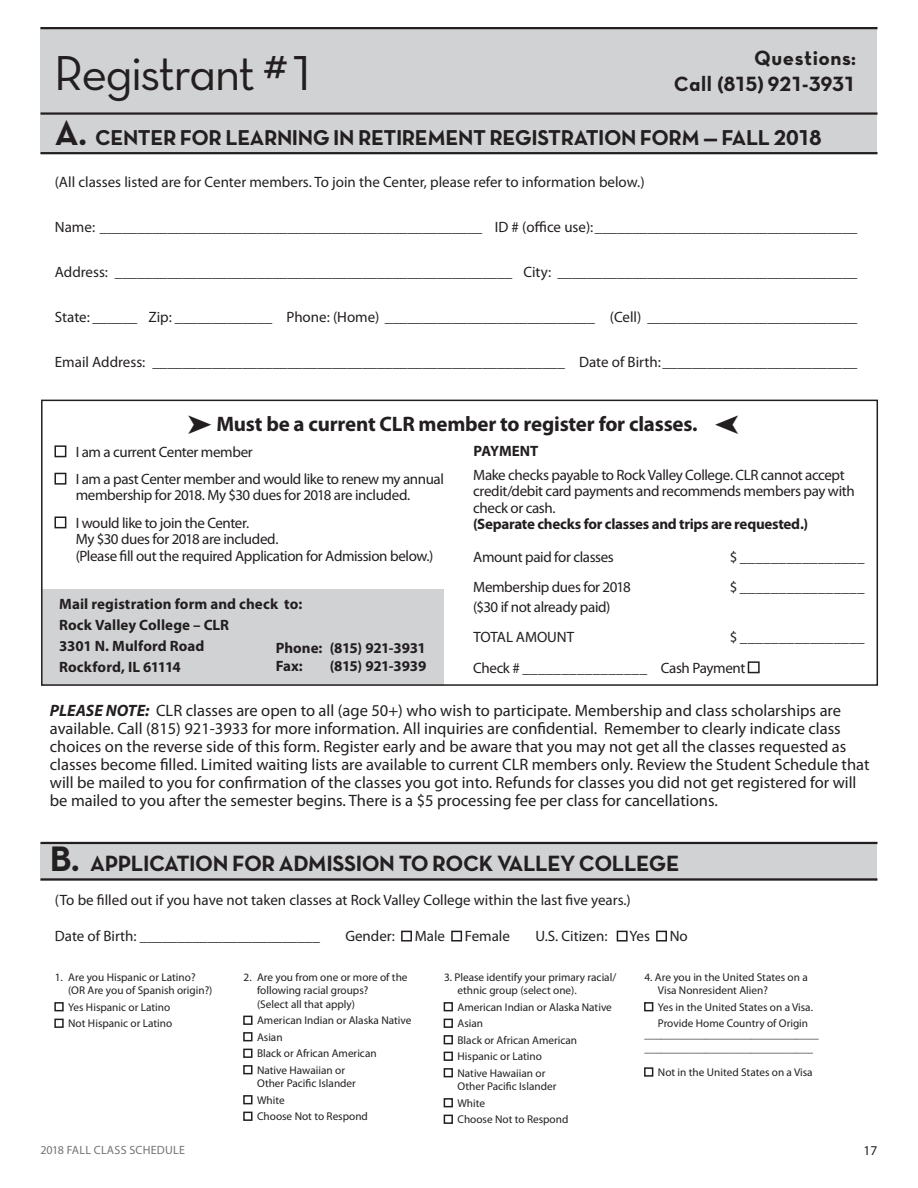
<style>
.page{position:relative;width:918px;height:1188px;background:#fff}
.page>*{position:absolute;margin:0;border:0;box-sizing:border-box;transform-origin:0 0}
.t1{font:49.95px "Neutra Text TF Book Alt";letter-spacing:-.04em;color:#231f20}
.t2{font:36px "Neutra Text TF Bold Alt";color:#231f20}
.t3{font:22.5px "Neutra Text TF Bold Alt";letter-spacing:-.02em;color:#231f20}
.t4{font:21.9px "Neutra Text TF Bold Alt";letter-spacing:-.02em;color:#231f20}
.t5{font:700 21px "Myriad Pro";letter-spacing:-.01em;color:#231f20}
.t6{font:21px "Neutra Text TF Bold Alt";letter-spacing:-.025em;color:#231f20}
.t7{font:21px "Neutra Text TF Bold Alt";letter-spacing:.025em;color:#231f20}
.t8{font:16.5px/18px "Myriad Pro";color:#231f20}
.t9{font:15px "Myriad Pro";color:#231f20}
.t10{font:15px/16.5px "Myriad Pro";letter-spacing:-.02em;color:#231f20}
.t11{font:700 15px/21px "Myriad Pro";letter-spacing:.005em;color:#231f20}
.t12{font:700 15px "Myriad Pro";letter-spacing:-.015em;color:#231f20}
.t13{font:700 15px "Myriad Pro";letter-spacing:-.02em;color:#231f20}
.t14{font:13.5px "Myriad Pro";color:#231f20}
.t15{font:12px "Myriad Pro";letter-spacing:.02em;color:#727477}
.t16{font:11.25px/13.5px "Myriad Pro";color:#231f20}
.s1{font-family:"Neutra Text TF";font-weight:700}
.s2{font-weight:700}
.s3{font-weight:700;font-style:italic}
</style>
<div class="page">
<div style="left:40px;top:27px;width:838px;height:86px;background:#d1d2d4"></div>
<div style="left:40px;top:112px;width:838px;height:42px;background:#d1d2d4"></div>
<hr style="left:40px;top:152px;width:838px;height:2px;background:#231f20">
<hr style="left:40px;top:112px;width:838px;height:3px;background:#231f20">
<hr style="left:40px;top:27px;width:838px;height:2px;background:#231f20">
<div style="left:54px;top:445px;width:12px;height:12px;border:2px solid #231f20"></div>
<div style="left:54px;top:473px;width:12px;height:12px;border:2px solid #231f20"></div>
<div style="left:54px;top:517px;width:12px;height:11px;border:2px solid #231f20"></div>
<div style="left:748px;top:661px;width:12px;height:12px;border:2px solid #231f20"></div>
<div style="left:40px;top:843px;width:838px;height:38px;background:#d1d2d4"></div>
<hr style="left:40px;top:842px;width:838px;height:2px;background:#231f20">
<hr style="left:40px;top:878px;width:838px;height:3px;background:#231f20">
<div style="left:401px;top:931px;width:11px;height:11px;border:2px solid #231f20"></div>
<div style="left:451px;top:931px;width:11px;height:11px;border:2px solid #231f20"></div>
<div style="left:617px;top:931px;width:11px;height:11px;border:2px solid #231f20"></div>
<div style="left:656px;top:931px;width:11px;height:11px;border:2px solid #231f20"></div>
<div style="left:54px;top:1002px;width:10px;height:9px;border:2px solid #231f20"></div>
<div style="left:54px;top:1019px;width:10px;height:9px;border:2px solid #231f20"></div>
<div style="left:243px;top:1016px;width:10px;height:9px;border:2px solid #231f20"></div>
<div style="left:243px;top:1032px;width:10px;height:9px;border:2px solid #231f20"></div>
<div style="left:243px;top:1049px;width:10px;height:9px;border:2px solid #231f20"></div>
<div style="left:243px;top:1065px;width:10px;height:9px;border:2px solid #231f20"></div>
<div style="left:243px;top:1095px;width:10px;height:9px;border:2px solid #231f20"></div>
<div style="left:243px;top:1112px;width:10px;height:9px;border:2px solid #231f20"></div>
<div style="left:444px;top:1002px;width:9px;height:9px;border:2px solid #231f20"></div>
<div style="left:444px;top:1019px;width:9px;height:9px;border:2px solid #231f20"></div>
<div style="left:444px;top:1035px;width:9px;height:9px;border:2px solid #231f20"></div>
<div style="left:444px;top:1052px;width:9px;height:9px;border:2px solid #231f20"></div>
<div style="left:444px;top:1068px;width:9px;height:9px;border:2px solid #231f20"></div>
<div style="left:444px;top:1098px;width:9px;height:9px;border:2px solid #231f20"></div>
<div style="left:444px;top:1115px;width:9px;height:9px;border:2px solid #231f20"></div>
<div style="left:644px;top:1002px;width:9px;height:9px;border:2px solid #231f20"></div>
<div style="left:644px;top:1067px;width:9px;height:10px;border:2px solid #231f20"></div>
<div style="left:41px;top:589px;width:403px;height:97px;background:#d1d2d4"></div>
<div style="left:41px;top:400px;width:837px;height:286px;border:2px solid #231f20"></div>
<p class="t1" style="left:54px;top:43px;width:265px">Registrant #1</p>
<p class="t7" style="left:754px;top:45px;width:103px"><span class="s1">Q</span>uestions:</p>
<p class="t6" style="left:674px;top:70px;width:183px">Call (815) 921-3931</p>
<p class="t2" style="left:55px;top:110px;width:33px">A.</p>
<p class="t4" style="left:95px;top:124px;width:728px">CENTER FOR LEARNING IN RETIREMENT REGISTRATION FORM — FALL 2018</p>
<p class="t9" style="left:55px;top:174px;width:591px">(All classes listed are for Center members. To join the Center, please refer to information below.)</p>
<p class="t9" style="left:55px;top:219px;width:804px">Name: ___________________________________________________ ID # (office use):___________________________________</p>
<p class="t9" style="left:55px;top:264px;width:804px">Address: _____________________________________________________ City: ________________________________________</p>
<p class="t9" style="left:55px;top:309px;width:804px">State: ______ Zip: _____________ Phone: (Home) ____________________________ (Cell) ____________________________</p>
<p class="t9" style="left:55px;top:354px;width:804px">Email Address: _______________________________________________________ Date of Birth:__________________________</p>
<p class="t5" style="left:187px;top:412px;width:512px">➤ Must be a current CLR member to register for classes.</p>
<p class="t10" style="left:76px;top:444px;width:179px">I am a current Center member</p>
<p class="t10" style="left:76px;top:471px;width:370px">I am a past Center member and would like to renew my annual membership for 2018. My $30 dues for 2018 are included.</p>
<p class="t10" style="left:76px;top:515px;width:359px">I would like to join the Center.<br>My $30 dues for 2018 are included.<br>(Please fill out the required Application for Admission below.)</p>
<p class="t11" style="left:59px;top:594px;width:245px">Mail registration form and check to:<br>Rock Valley College – CLR</p>
<p class="t11" style="left:59px;top:636px;width:147px">3301 N. Mulford Road</p>
<p class="t11" style="left:59px;top:657px;width:123px">Rockford, IL 61114</p>
<p class="t12" style="left:276px;top:639px;width:152px">Phone: (815) 921-3931</p>
<p class="t11" style="left:276px;top:655px;width:28px">Fax:</p>
<p class="t13" style="left:330px;top:657px;width:98px">(815) 921-3939</p>
<p class="t11" style="left:473px;top:441px;width:67px">PAYMENT</p>
<p class="t10" style="left:473px;top:467px;width:383px">Make checks payable to Rock Valley College. CLR cannot accept credit/debit card payments and recommends members pay with check or cash.<br><span class="s2">(Separate checks for classes and trips are requested.)</span></p>
<p class="t10" style="left:473px;top:549px;width:142px">Amount paid for classes</p>
<p class="t10" style="left:730px;top:549px;width:136px">$ ________________</p>
<p class="t10" style="left:473px;top:579px;width:159px">Membership dues for 2018</p>
<p class="t10" style="left:730px;top:579px;width:136px">$ ________________</p>
<p class="t10" style="left:473px;top:599px;width:139px">($30 if not already paid)</p>
<p class="t10" style="left:473px;top:629px;width:102px">TOTAL AMOUNT</p>
<p class="t10" style="left:730px;top:629px;width:137px">$ ________________</p>
<p class="t10" style="left:473px;top:660px;width:274px">Check # ________________ Cash Payment</p>
<p class="t8" style="left:50px;top:701px;width:821px"><span class="s3">PLEASE NOTE:</span> CLR classes are open to all (age 50+) who wish to participate. Membership and class scholarships are available. Call (815) 921-3933 for more information. All inquiries are confidential. Remember to clearly indicate class choices on the reverse side of this form. Register early and be aware that you may not get all the classes requested as classes become filled. Limited waiting lists are available to current CLR members only. Review the Student Schedule that will be mailed to you for confirmation of the classes you got into. Refunds for classes you did not get registered for will be mailed to you after the semester begins. There is a $5 processing fee per class for cancellations.</p>
<p class="t2" style="left:50px;top:837px;width:31px">B.</p>
<p class="t3" style="left:90px;top:849px;width:591px">APPLICATION FOR ADMISSION TO ROCK VALLEY COLLEGE</p>
<p class="t9" style="left:55px;top:892px;width:578px">(To be filled out if you have not taken classes at Rock Valley College within the last five years.)</p>
<p class="t9" style="left:55px;top:928px;width:267px">Date of Birth: ________________________</p>
<p class="t10" style="left:345px;top:928px;width:51px">Gender:</p>
<p class="t10" style="left:415px;top:928px;width:32px">Male</p>
<p class="t10" style="left:465px;top:928px;width:47px">Female</p>
<p class="t9" style="left:535px;top:928px;width:74px">U.S. Citizen:</p>
<p class="t10" style="left:630px;top:928px;width:22px">Yes</p>
<p class="t10" style="left:670px;top:928px;width:20px">No</p>
<p class="t16" style="left:68px;top:970px;width:146px;text-indent:-14px">1. Are you Hispanic or Latino? (OR Are you of Spanish origin?)</p>
<p class="t16" style="left:68px;top:999px;width:106px;line-height:16.5px">Yes Hispanic or Latino<br>Not Hispanic or Latino</p>
<p class="t16" style="left:257px;top:970px;width:152px;text-indent:-14px">2. Are you from one or more of the following racial groups?<br>(Select all that apply)</p>
<p class="t16" style="left:257px;top:1014px;width:156px">American Indian or Alaska Native</p>
<p class="t16" style="left:257px;top:1030px;width:27px">Asian</p>
<p class="t16" style="left:257px;top:1047px;width:121px">Black or African American</p>
<p class="t16" style="left:257px;top:1063px;width:100px">Native Hawaiian or<br>Other Pacific Islander</p>
<p class="t16" style="left:257px;top:1093px;width:29px">White</p>
<p class="t16" style="left:257px;top:1110px;width:112px">Choose Not to Respond</p>
<p class="t16" style="left:458px;top:970px;width:160px;text-indent:-13px">3. Please identify your primary racial/ ethnic group (select one).</p>
<p class="t16" style="left:458px;top:1000px;width:156px">American Indian or Alaska Native</p>
<p class="t16" style="left:458px;top:1017px;width:27px">Asian</p>
<p class="t16" style="left:458px;top:1033px;width:121px">Black or African American</p>
<p class="t16" style="left:458px;top:1050px;width:86px">Hispanic or Latino</p>
<p class="t16" style="left:458px;top:1066px;width:100px">Native Hawaiian or<br>Other Pacific Islander</p>
<p class="t16" style="left:458px;top:1096px;width:29px">White</p>
<p class="t16" style="left:458px;top:1113px;width:112px">Choose Not to Respond</p>
<p class="t16" style="left:658px;top:970px;width:151px;text-indent:-14px">4. Are you in the United States on a<br>Visa Nonresident Alien?</p>
<p class="t16" style="left:658px;top:999px;width:157px;line-height:16.5px">Yes in the United States on a Visa.<br>Provide Home Country of Origin</p>
<p class="t16" style="left:644px;top:1028px;width:176px">_______________________________ ______________________________</p>
<p class="t16" style="left:658px;top:1066px;width:156px">Not in the United States on a Visa</p>
<p class="t15" style="left:40px;top:1143px;width:146px">2018 FALL CLASS SCHEDULE</p>
<p class="t14" style="left:864px;top:1143px;width:15px">17</p>
</div>
